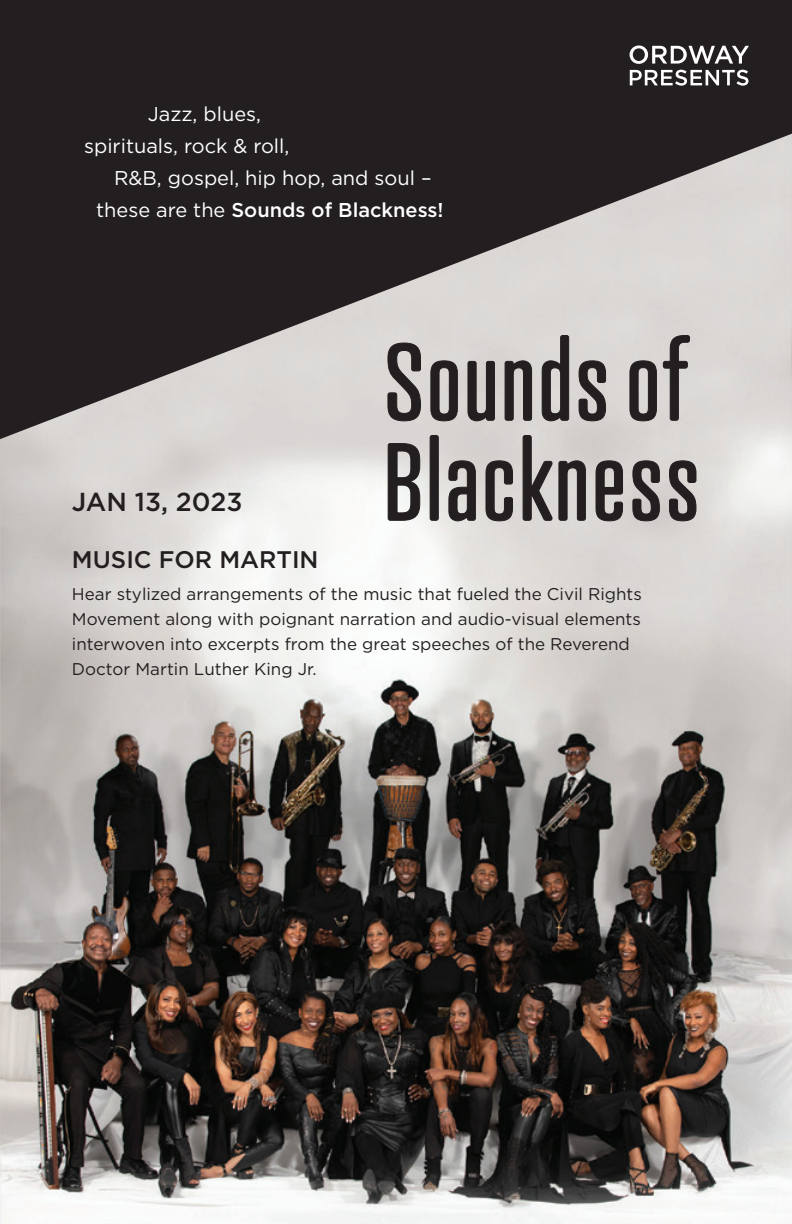
<style>
.page{position:relative;width:792px;height:1224px;background:#fff}
.page>*{position:absolute;margin:0;border:0;box-sizing:border-box;transform-origin:0 0}
.t1{font:500 26px "Gotham";color:#231f20}
.t2{font:500 24px "Gotham";color:#231f20}
.t3{font:20px "Gotham";color:#fff}
.t4{font:500 20px "Gotham";color:#fff}
.t5{font:17px/25px "Gotham";color:#231f20}
.s1{font-weight:400}
</style>
<div class="page">
<img style="left:0;top:439px;width:792px;height:785px">
<svg style="left:0;top:0;width:792px;height:439px;background:#595555"></svg>
<svg style="left:387px;top:435px;width:310px;height:87px;background:#928e8d"></svg>
<svg style="left:387px;top:335px;width:304px;height:87px;background:#989493"></svg>
<svg style="left:630px;top:70px;width:118px;height:16px"></svg>
<svg style="left:630px;top:46px;width:119px;height:18px"></svg>
<p class="t3" style="left:148px;top:101px;width:115px">Jazz, blues,</p>
<p class="t3" style="left:84px;top:133px;width:207px">spirituals, rock &amp; roll,</p>
<p class="t3" style="left:114px;top:165px;width:319px">R&amp;B, gospel, hip hop, and soul –</p>
<p class="t4" style="left:96px;top:198px;width:349px"><span class="s1">these are the</span> Sounds of Blackness!</p>
<p class="t1" style="left:72px;top:487px;width:172px">JAN 13, 2023</p>
<p class="t2" style="left:72px;top:546px;width:248px">MUSIC FOR MARTIN</p>
<p class="t5" style="left:72px;top:581px;width:571px">Hear stylized arrangements of the music that fueled the Civil Rights Movement along with poignant narration and audio-visual elements interwoven into excerpts from the great speeches of the Reverend Doctor Martin Luther King Jr.</p>
</div>
